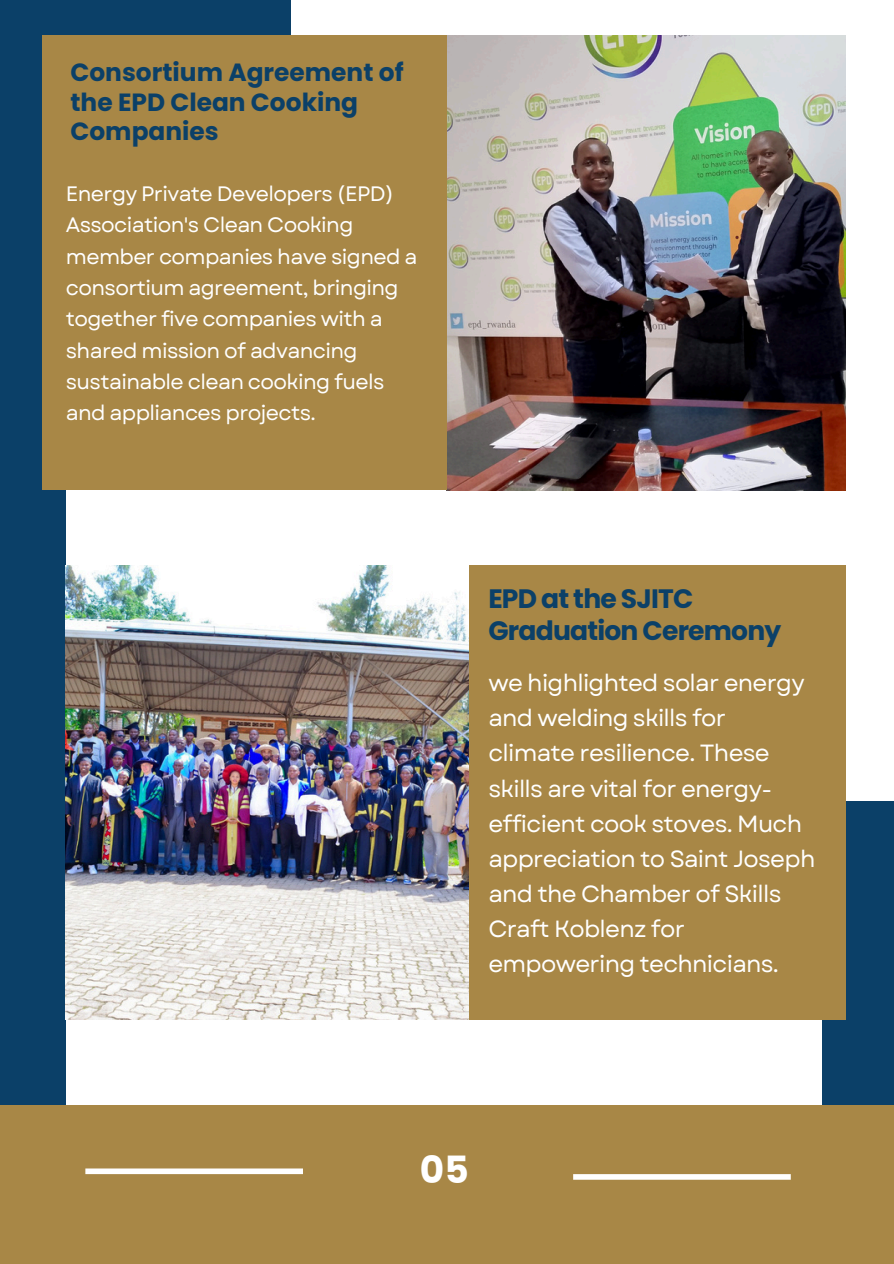
<style>
.page{position:relative;width:894px;height:1264px;background:#fff}
.page>*{position:absolute;margin:0;border:0;box-sizing:border-box;transform-origin:0 0}
.t1{font:700 37.5px "Poppins";color:#fff}
.t2{font:700 26.55px/31.5px "Poppins";letter-spacing:-.03em;color:#0b4068}
.t3{font:700 24.9px/29.2px "Poppins";color:#0b4068}
.t4{font:23.4px/35.1px "Garet";letter-spacing:-.03em;color:#fff}
.t5{font:20.85px/31.3px "Garet";letter-spacing:-.03em;color:#fff}
</style>
<div class="page">
<div style="left:0;top:0;width:290px;height:413px;background:#0b4068"></div>
<div style="left:821px;top:801px;width:72px;height:445px;background:#0b4068"></div>
<div style="left:0;top:1104px;width:893px;height:159px;background:#a88746"></div>
<img style="left:446px;top:36px;width:399px;height:454px">
<div style="left:468px;top:565px;width:377px;height:454px;background:#a88746"></div>
<div style="left:0;top:395px;width:66px;height:709px;background:#0b4068"></div>
<img style="left:66px;top:565px;width:403px;height:454px">
<div style="left:43px;top:36px;width:403px;height:454px;background:#a88746"></div>
<div style="left:85px;top:1168px;width:218px;height:6px;background:#fff"></div>
<div style="left:573px;top:1174px;width:217px;height:5px;background:#fff"></div>
<p class="t3" style="left:70px;top:58px;width:334px">Consortium Agreement of the EPD Clean Cooking<br>Companies</p>
<p class="t5" style="left:66px;top:178px;width:353px">Energy Private Developers (EPD)<br>Association's Clean Cooking member companies have signed a consortium agreement, bringing together five companies with a shared mission of advancing sustainable clean cooking fuels and appliances projects.</p>
<p class="t2" style="left:488px;top:583px;width:294px">EPD at the SJITC<br>Graduation Ceremony</p>
<h1 class="t4" style="left:488px;top:665px;width:328px">we highlighted solar energy and welding skills for climate resilience. These skills are vital for energy&shy;efficient cook stoves. Much appreciation to Saint Joseph and the Chamber of Skills<br>Craft Koblenz for empowering technicians.</h1>
<h1 class="t1" style="left:420px;top:1143px;width:50px">05</h1>
</div>
